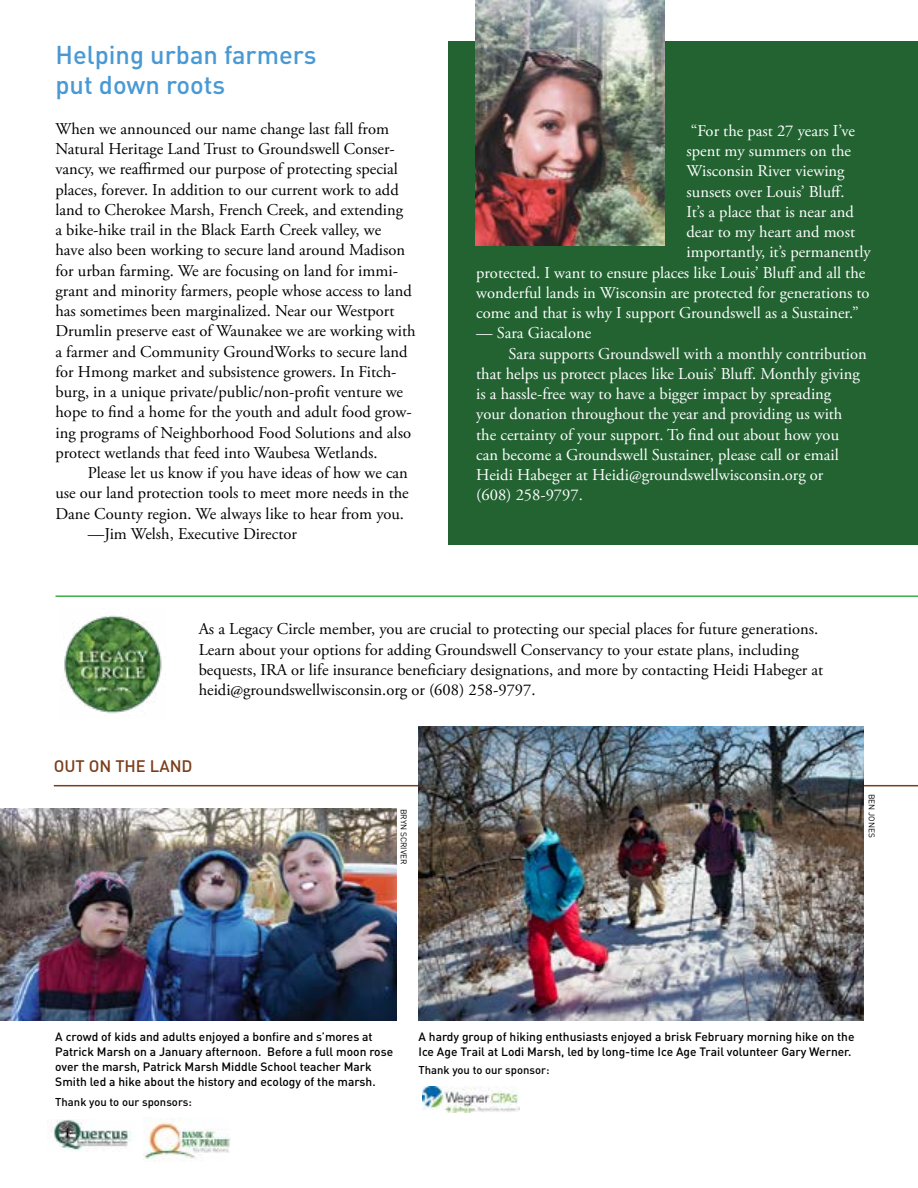
<style>
.page{position:relative;width:918px;height:1188px;background:#fff}
.page>*{position:absolute;margin:0;border:0;box-sizing:border-box;transform-origin:0 0}
.t1{font:500 25.5px/29.2px "DIN";color:#4999d4}
.t2{font:16.5px/20.2px "Adobe Garamond Pro";color:#000}
.t3{font:16.5px "Adobe Garamond Pro";color:#fff}
.t4{font:500 16.5px "DIN";color:#7b3d1a}
.t5{font:500 12px/15px "DIN";color:#000}
.t6{font:500 11.25px "DIN";color:#000}
.t7{font:8.25px "DIN";color:#000}
</style>
<div class="page">
<div style="left:448px;top:42px;width:470px;height:503px;background:#236332"></div>
<img style="left:475px;top:0;width:190px;height:246px">
<img style="left:0;top:808px;width:396px;height:213px">
<img style="left:50px;top:1119px;width:82px;height:32px">
<img style="left:144px;top:1117px;width:87px;height:44px">
<hr style="left:54px;top:785px;width:864px;height:1px;background:#7b3d1a">
<img style="left:64px;top:615px;width:98px;height:99px">
<hr style="left:56px;top:595px;width:862px;height:2px;background:#3fae49">
<img style="left:418px;top:727px;width:446px;height:294px">
<img style="left:422px;top:1087px;width:97px;height:26px">
<h1 class="t1" style="left:56px;top:40px;width:263px">Helping urban farmers put down roots</h1>
<p class="t2" style="left:56px;top:119px;width:362px">When we announced our name change last fall from Natural Heritage Land Trust to Groundswell Conser&shy;vancy, we reaffirmed our purpose of protecting special places, forever. In addition to our current work to add land to Cherokee Marsh, French Creek, and extending<br>a bike-hike trail in the Black Earth Creek valley, we<br>have also been working to secure land around Madison for urban farming. We are focusing on land for immi&shy;grant and minority farmers, people whose access to land has sometimes been marginalized. Near our Westport Drumlin preserve east of Waunakee we are working with a farmer and Community GroundWorks to secure land for Hmong market and subsistence growers. In Fitch&shy;burg, in a unique private/public/non-profit venture we hope to find a home for the youth and adult food grow&shy;ing programs of Neighborhood Food Solutions and also protect wetlands that feed into Waubesa Wetlands.</p>
<p class="t2" style="left:88px;top:463px;width:322px">Please let us know if you have ideas of how we can</p>
<p class="t2" style="left:56px;top:484px;width:355px">use our land protection tools to meet more needs in the</p>
<p class="t2" style="left:56px;top:504px;width:350px">Dane County region. We always like to hear from you.</p>
<p class="t2" style="left:88px;top:524px;width:211px">—Jim Welsh, Executive Director</p>
<p class="t3" style="left:691px;top:121px;width:166px">“For the past 27 years I’ve</p>
<p class="t3" style="left:687px;top:141px;width:166px">spent my summers on the</p>
<p class="t3" style="left:687px;top:161px;width:160px">Wisconsin River viewing</p>
<p class="t3" style="left:687px;top:181px;width:159px">sunsets over Louis’ Bluff.</p>
<p class="t3" style="left:687px;top:202px;width:169px">It’s a place that is near and</p>
<p class="t3" style="left:687px;top:222px;width:170px">dear to my heart and most</p>
<p class="t3" style="left:687px;top:242px;width:186px">importantly, it’s permanently</p>
<p class="t3" style="left:476px;top:262px;width:391px">protected. I want to ensure places like Louis’ Bluff and all the</p>
<p class="t3" style="left:476px;top:283px;width:395px">wonderful lands in Wisconsin are protected for generations to</p>
<p class="t3" style="left:476px;top:303px;width:384px">come and that is why I support Groundswell as a Sustainer.”</p>
<p class="t3" style="left:476px;top:323px;width:117px">— Sara Giacalone</p>
<p class="t3" style="left:509px;top:343px;width:360px">Sara supports Groundswell with a monthly contribution</p>
<p class="t3" style="left:476px;top:364px;width:385px">that helps us protect places like Louis’ Bluff. Monthly giving</p>
<p class="t3" style="left:476px;top:384px;width:357px">is a hassle-free way to have a bigger impact by spreading</p>
<p class="t3" style="left:476px;top:404px;width:368px">your donation throughout the year and providing us with</p>
<p class="t3" style="left:476px;top:424px;width:364px">the certainty of your support. To find out about how you</p>
<p class="t3" style="left:476px;top:445px;width:364px">can become a Groundswell Sustainer, please call or email</p>
<p class="t3" style="left:476px;top:465px;width:349px">Heidi Habeger at Heidi@groundswellwisconsin.org or</p>
<p class="t3" style="left:476px;top:485px;width:108px">(608) 258-9797.</p>
<p class="t2" style="left:199px;top:620px;width:626px">As a Legacy Circle member, you are crucial to protecting our special places for future generations.<br>Learn about your options for adding Groundswell Conservancy to your estate plans, including bequests, IRA or life insurance beneficiary designations, and more by contacting Heidi Habeger at heidi@groundswellwisconsin.org or (608) 258-9797.</p>
<p class="t4" style="left:54px;top:756px;width:140px">OUT ON THE LAND</p>
<p class="t7" style="left:409px;top:809px;width:57px;rotate:90deg">BRYN SCRIVER</p>
<p class="t7" style="left:877px;top:794px;width:45px;rotate:90deg">BEN JONES</p>
<p class="t5" style="left:55px;top:1029px;width:339px">A crowd of kids and adults enjoyed a bonfire and s’mores at Patrick Marsh on a January afternoon. Before a full moon rose over the marsh, Patrick Marsh Middle School teacher Mark Smith led a hike about the history and ecology of the marsh.</p>
<p class="t6" style="left:55px;top:1095px;width:138px">Thank you to our sponsors:</p>
<p class="t5" style="left:418px;top:1029px;width:438px">A hardy group of hiking enthusiasts enjoyed a brisk February morning hike on the<br>Ice Age Trail at Lodi Marsh, led by long-time Ice Age Trail volunteer Gary Werner.</p>
<p class="t6" style="left:418px;top:1063px;width:133px">Thank you to our sponsor:</p>
</div>
